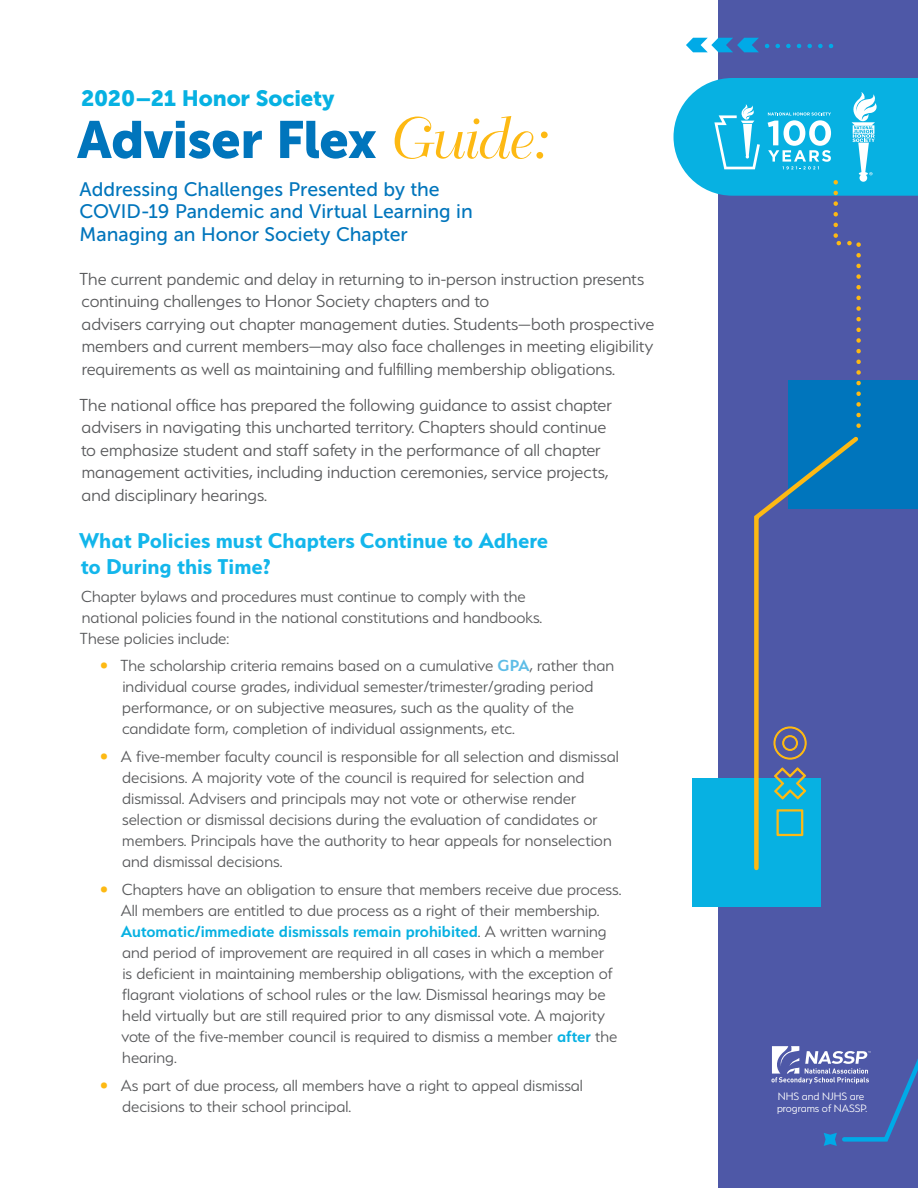
<style>
.page{position:relative;width:918px;height:1188px;background:#fff}
.page>*{position:absolute;margin:0;border:0;box-sizing:border-box;transform-origin:0 0}
.t1{font:52.05px "Museo Sans 900";letter-spacing:-.015em;color:#0075bc}
.t2{font:700 24px/25.5px "Serenity";color:#13b6eb}
.t3{font:22.05px "Museo Sans 900";letter-spacing:-.005em;color:#07b1e2}
.t4{font:300 19.5px/22.5px "Serenity";color:#58595b}
.t5{font:19.5px/22.5px "Museo Sans 500";letter-spacing:-.005em;color:#0075bc}
.t6{font:300 18px/21px "Serenity";color:#58595b}
.t7{font:300 12px/12px "Serenity";color:#fff}
.s1{font-family:"Bellevue";font-size:57.3px;color:#fdb913}
.s2{color:#fdb913}
.s3{font-weight:600;color:#5ebde7}
.s4{font-weight:600;color:#07b1e2}
</style>
<div class="page">
<div style="left:718px;top:0;width:200px;height:1188px;background:#4e58a7"></div>
<div style="left:693px;top:779px;width:128px;height:128px;background:#07b1e2"></div>
<div style="left:789px;top:380px;width:129px;height:128px;background:#0075bc"></div>
<svg style="left:752px;top:433px;width:110px;height:438px"></svg>
<svg style="left:767px;top:44px;width:66px;height:4px"></svg>
<svg style="left:686px;top:38px;width:73px;height:14px"></svg>
<svg style="left:773px;top:766px;width:35px;height:35px"></svg>
<svg style="left:773px;top:726px;width:34px;height:34px"></svg>
<div style="left:777px;top:809px;width:26px;height:27px;border:2px solid #fdb913"></div>
<svg style="left:772px;top:1046px;width:146px;height:100px"></svg>
<svg style="left:674px;top:78px;width:244px;height:352px"></svg>
<p class="t3" style="left:81px;top:86px;width:255px">2020–21 Honor Society</p>
<h1 class="t1" style="left:77px;top:110px;width:466px">Adviser Flex <span class="s1">Guide:</span></h1>
<p class="t5" style="left:80px;top:178px;width:395px">Addressing Challenges Presented by the<br>COVID-19 Pandemic and Virtual Learning in<br>Managing an Honor Society Chapter</p>
<p class="t4" style="left:80px;top:267px;width:576px">The current pandemic and delay in returning to in-person instruction presents continuing challenges to Honor Society chapters and to<br>advisers carrying out chapter management duties. Students—both prospective members and current members—may also face challenges in meeting eligibility requirements as well as maintaining and fulfilling membership obligations.</p>
<p class="t4" style="left:80px;top:393px;width:534px">The national office has prepared the following guidance to assist chapter advisers in navigating this uncharted territory. Chapters should continue to emphasize student and staff safety in the performance of all chapter management activities, including induction ceremonies, service projects, and disciplinary hearings.</p>
<h2 class="t2" style="left:79px;top:528px;width:471px">What Policies must Chapters Continue to Adhere to During this Time?</h2>
<p class="t6" style="left:80px;top:585px;width:464px">Chapter bylaws and procedures must continue to comply with the national policies found in the national constitutions and handbooks.<br>These policies include:</p>
<p class="t6" style="left:122px;top:655px;width:494px;text-indent:-22px"><span class="s2">•</span> The scholarship criteria remains based on a cumulative <span class="s3">GPA</span>, rather than individual course grades, individual semester/trimester/grading period performance, or on subjective measures, such as the quality of the candidate form, completion of individual assignments, etc.</p>
<p class="t6" style="left:122px;top:746px;width:498px;text-indent:-22px"><span class="s2">•</span> A five-member faculty council is responsible for all selection and dismissal decisions. A majority vote of the council is required for selection and dismissal. Advisers and principals may not vote or otherwise render selection or dismissal decisions during the evaluation of candidates or members. Principals have the authority to hear appeals for nonselection and dismissal decisions.</p>
<p class="t6" style="left:121px;top:879px;width:502px;text-indent:-20px"><span class="s2">•</span> Chapters have an obligation to ensure that members receive due process.<br>All members are entitled to due process as a right of their membership.<br><span class="s4">Automatic/immediate dismissals remain prohibited</span>. A written warning and period of improvement are required in all cases in which a member<br>is deficient in maintaining membership obligations, with the exception of flagrant violations of school rules or the law. Dismissal hearings may be held virtually but are still required prior to any dismissal vote. A majority vote of the five-member council is required to dismiss a member <span class="s4">after</span> the hearing.</p>
<p class="t6" style="left:122px;top:1074px;width:462px;text-indent:-22px"><span class="s2">•</span> As part of due process, all members have a right to appeal dismissal decisions to their school principal.</p>
<p class="t7" style="left:777px;top:1090px;width:92px">NHS and NJHS are programs of NASSP.</p>
</div>
